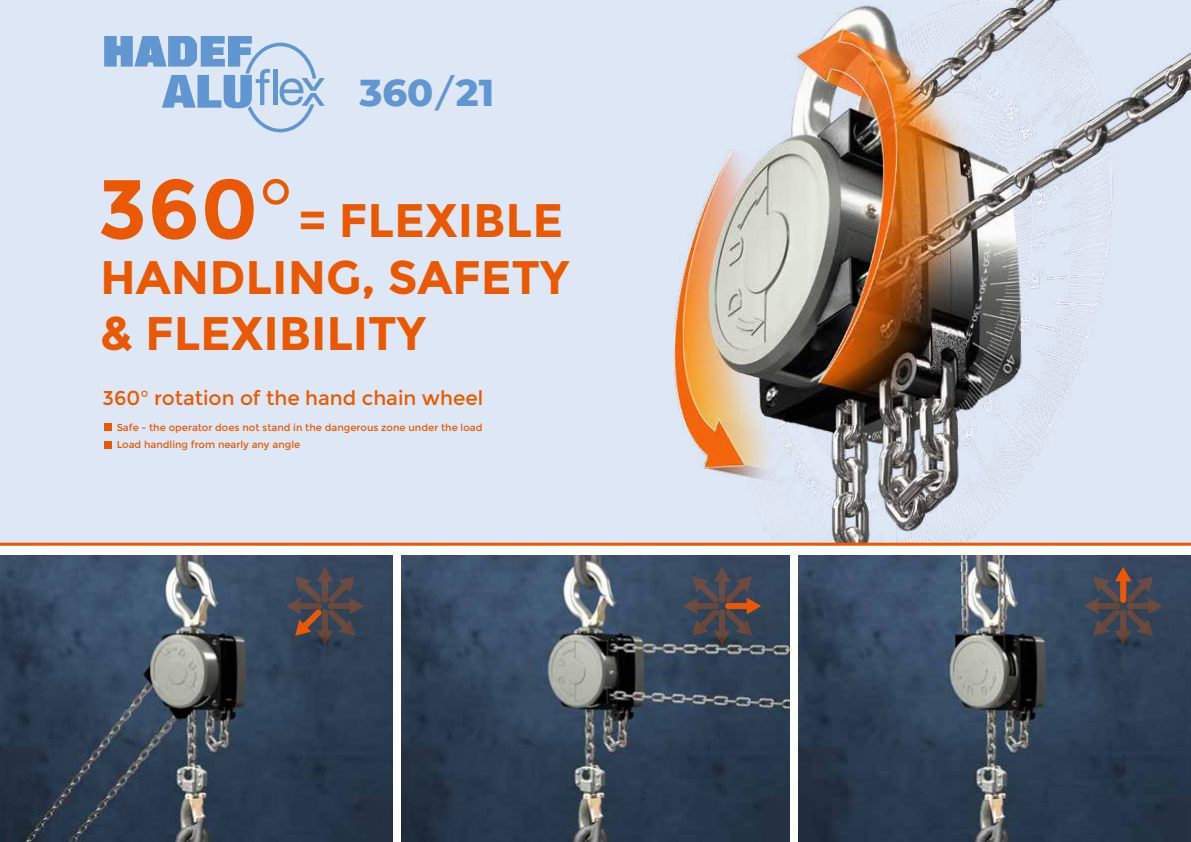
<style>
.page{position:relative;width:1191px;height:842px;background:#fff}
.page>*{position:absolute;margin:0;border:0;box-sizing:border-box;transform-origin:0 0}
.t1{font:700 84px "Montserrat";color:#ea5901}
.t2{font:700 47px/56.4px "Montserrat";letter-spacing:-.005em;color:#ea5901}
.t3{font:800 38.2px "Montserrat";color:#6296d0}
.t4{font:20px "Montserrat";color:#ea5901}
.t5{font:10px/17.7px "Montserrat";color:#ea5901}
.s1{font-weight:400}
</style>
<div class="page">
<div style="left:0;top:0;width:1191px;height:544px;background:#dee7f6"></div>
<img style="left:639px;top:0;width:552px;height:543px">
<hr style="left:0;top:543px;width:1191px;height:3px;background:#ea5901">
<img style="left:0;top:555px;width:392px;height:287px">
<img style="left:799px;top:555px;width:392px;height:287px">
<img style="left:402px;top:555px;width:387px;height:287px">
<svg style="left:286px;top:567px;width:78px;height:78px;background:#49464f"></svg>
<svg style="left:683px;top:567px;width:78px;height:78px;background:#49474f"></svg>
<svg style="left:1084px;top:567px;width:78px;height:78px;background:#49464f"></svg>
<div style="left:104px;top:424px;width:7px;height:7px;background:#ea5901"></div>
<div style="left:104px;top:441px;width:7px;height:7px;background:#ea5901"></div>
<svg style="left:104px;top:36px;width:221px;height:96px"></svg>
<h3 class="t3" style="left:359px;top:64px;width:136px">360<span class="s1">/</span>21</h3>
<h1 class="t1" style="left:98px;top:159px;width:197px">360<span class="s1">°</span></h1>
<h2 class="t2" style="left:100px;top:193px;width:470px;text-indent:199px">= FLEXIBLE<br>HANDLING, SAFETY &amp; FLEXIBILITY</h2>
<h3 class="t4" style="left:103px;top:387px;width:382px">360° rotation of the hand chain wheel</h3>
<p class="t5" style="left:117px;top:418px;width:367px">Safe - the operator does not stand in the dangerous zone under the load<br>Load handling from nearly any angle</p>
</div>
